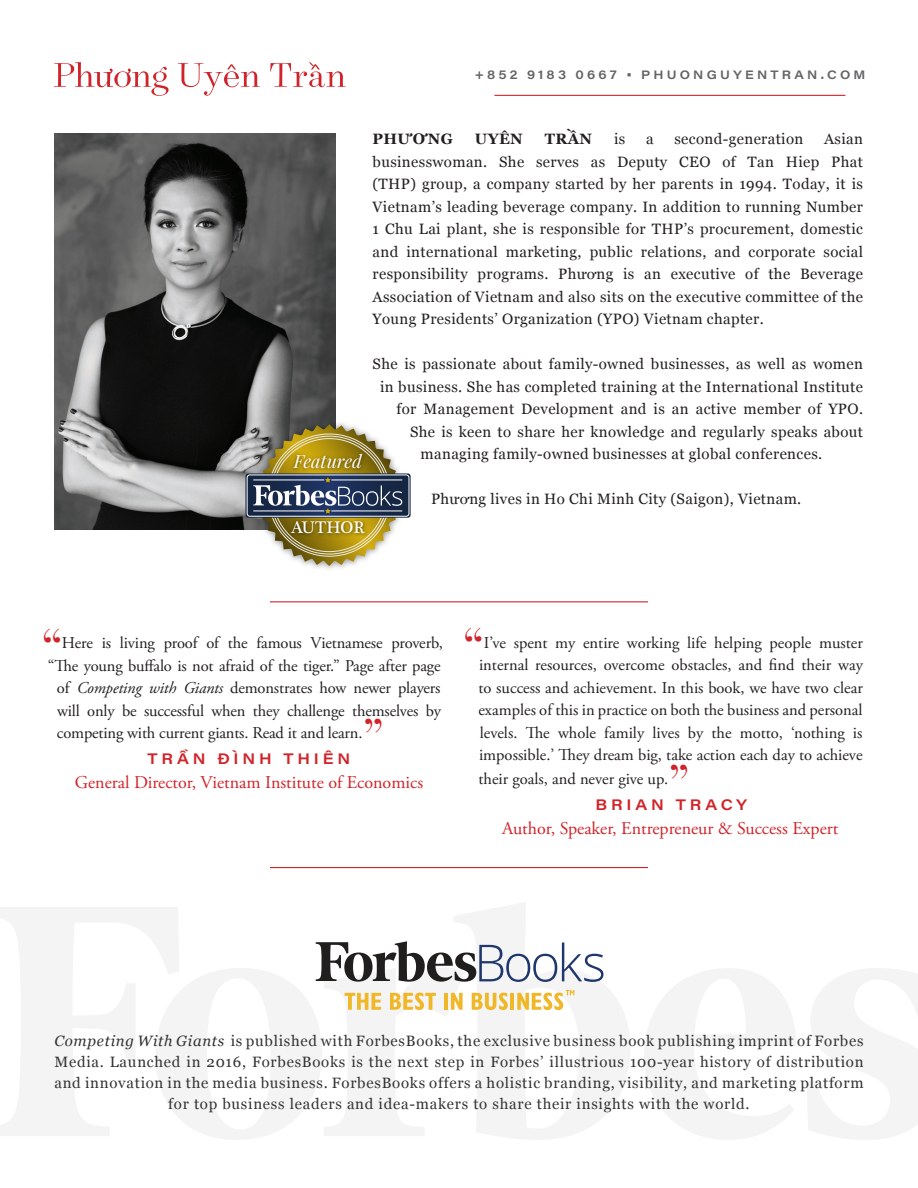
<style>
.page{position:relative;width:918px;height:1188px;background:#fff}
.page>*{position:absolute;margin:0;border:0;box-sizing:border-box;transform-origin:0 0}
.BodyCopy{font:49.5px "Didot";color:#d1232a}
.t1{font:italic 18.15px "Playfair Display";color:#fff}
.BodyCopy-2{font:18px "Adobe Garamond Pro";color:#d1232a}
.t2{font:17.25px "Plantagenet Cherokee";color:#fff}
.BodyCopy-3{font:16.5px/22.5px "Adobe Garamond Pro";color:#231f20;text-align:center}
.t3{font:15px/22.5px "Georgia";letter-spacing:.025em;color:#231f20;text-align:justify}
.t4{font:15px/21px "Georgia";letter-spacing:.05em;color:#323332;text-align:center}
.t5{font:600 15px "Acumin Pro Wide";letter-spacing:.255em;color:#d1232a}
.t6{font:700 15px "Georgia";letter-spacing:.025em;color:#231f20}
.t7{font:600 12px "Acumin Pro Wide";letter-spacing:.265em;color:#636366}
.s1{font-style:italic}
</style>
<div class="page">
<svg style="left:178px;top:63px;width:82px;height:33px"></svg>
<svg style="left:54px;top:62px;width:115px;height:34px"></svg>
<svg style="left:270px;top:62px;width:76px;height:25px"></svg>
<hr style="left:494px;top:95px;width:351px;height:1px;background:#d1232a">
<svg style="left:0;top:903px;width:918px;height:237px"></svg>
<svg style="left:345px;top:993px;width:36px;height:17px"></svg>
<svg style="left:390px;top:993px;width:46px;height:17px"></svg>
<hr style="left:444px;top:993px;width:4px;height:17px;background:#f0b829">
<svg style="left:451px;top:993px;width:12px;height:17px"></svg>
<svg style="left:472px;top:993px;width:36px;height:17px"></svg>
<hr style="left:510px;top:993px;width:4px;height:17px;background:#f0b829">
<svg style="left:517px;top:990px;width:57px;height:20px"></svg>
<svg style="left:316px;top:941px;width:288px;height:41px"></svg>
<img style="left:54px;top:133px;width:282px;height:397px">
<img style="left:249px;top:415px;width:97px;height:154px">
<svg style="left:245px;top:424px;width:166px;height:142px"></svg>
<hr style="left:253px;top:511px;width:71px;height:1px;background:#fff">
<hr style="left:331px;top:511px;width:71px;height:1px;background:#fff">
<hr style="left:270px;top:601px;width:378px;height:1px;background:#d1232a">
<hr style="left:270px;top:867px;width:378px;height:1px;background:#d1232a">
<p class="t7" style="left:474px;top:66px;width:393px">+852 9183 0667 • PHUONGUYENTRAN.COM</p>
<p class="t1" style="left:294px;top:450px;width:70px">Featured</p>
<p class="t6" style="left:373px;top:128px;width:82px">PHƯƠNG</p>
<p class="t6" style="left:475px;top:128px;width:49px">UYÊN</p>
<p class="t6" style="left:545px;top:128px;width:49px">TRẦN</p>
<p class="t3" style="left:614px;top:127px;width:13px">is</p>
<p class="t3" style="left:646px;top:127px;width:9px">a</p>
<p class="t3" style="left:674px;top:127px;width:130px">second-generation</p>
<p class="t3" style="left:373px;top:127px;width:492px;text-indent:452px">Asian businesswoman. She serves as Deputy CEO of Tan Hiep Phat (THP) group, a company started by her parents in 1994. Today, it is Vietnam’s leading beverage company. In addition to running Number 1 Chu Lai plant, she is responsible for THP’s procurement, domestic and international marketing, public relations, and corporate social responsibility programs. Phương is an executive of the Beverage Association of Vietnam and also sits on the executive committee of the Young Presidents’ Organization (YPO) Vietnam chapter.</p>
<p class="t3" style="left:373px;top:352px;width:492px">She is passionate about family-owned businesses, as well as women</p>
<p class="t3" style="left:380px;top:375px;width:484px">in business. She has completed training at the International Institute</p>
<p class="t3" style="left:397px;top:397px;width:468px">for Management Development and is an active member of YPO.</p>
<p class="t3" style="left:410px;top:420px;width:454px">She is keen to share her knowledge and regularly speaks about</p>
<p class="t3" style="left:421px;top:442px;width:403px">managing family-owned businesses at global conferences.</p>
<p class="t3" style="left:431px;top:487px;width:372px">Phương lives in Ho Chi Minh City (Saigon), Vietnam.</p>
<p class="t2" style="left:291px;top:517px;width:76px">AUTHOR</p>
<p class="BodyCopy" style="left:41px;top:618px;width:23px">“</p>
<p class="BodyCopy-3" style="left:62px;top:632px;width:382px">Here is living proof of the famous Vietnamese proverb,</p>
<p class="BodyCopy-3" style="left:48px;top:655px;width:394px">“The young buffalo is not afraid of the tiger.” Page after page</p>
<p class="BodyCopy-3" style="left:57px;top:677px;width:385px">of <span class="s1">Competing with Giants</span> demonstrates how newer players</p>
<p class="BodyCopy-3" style="left:57px;top:700px;width:386px">will only be successful when they challenge themselves by</p>
<p class="BodyCopy-3" style="left:57px;top:722px;width:307px">competing with current giants. Read it and learn.</p>
<p class="t5" style="left:148px;top:748px;width:204px">TRẦN ĐÌNH THIÊN</p>
<p class="BodyCopy" style="left:362px;top:708px;width:23px">”</p>
<p class="BodyCopy-2" style="left:75px;top:771px;width:350px">General Director, Vietnam Institute of Economics</p>
<h1 class="BodyCopy" style="left:463px;top:617px;width:23px">“</h1>
<p class="BodyCopy-3" style="left:478px;top:632px;width:386px">I’ve spent my entire working life helping people muster internal resources, overcome obstacles, and find their way to success and achievement. In this book, we have two clear examples of this in practice on both the business and personal levels. The whole family lives by the motto, ‘nothing is impossible.’ They dream big, take action each day to achieve</p>
<p class="BodyCopy-3" style="left:479px;top:768px;width:191px">their goals, and never give up.</p>
<p class="t5" style="left:595px;top:794px;width:153px">BRIAN TRACY</p>
<h1 class="BodyCopy" style="left:668px;top:754px;width:23px">”</h1>
<p class="BodyCopy-2" style="left:502px;top:817px;width:338px">Author, Speaker, Entrepreneur &amp; Success Expert</p>
<p class="t4" style="left:54px;top:1030px;width:811px"><span class="s1">Competing With Giants</span> is published with ForbesBooks, the exclusive business book publishing imprint of Forbes Media. Launched in 2016, ForbesBooks is the next step in Forbes’ illustrious 100-year history of distribution and innovation in the media business. ForbesBooks offers a holistic branding, visibility, and marketing platform for top business leaders and idea-makers to share their insights with the world.</p>
</div>
